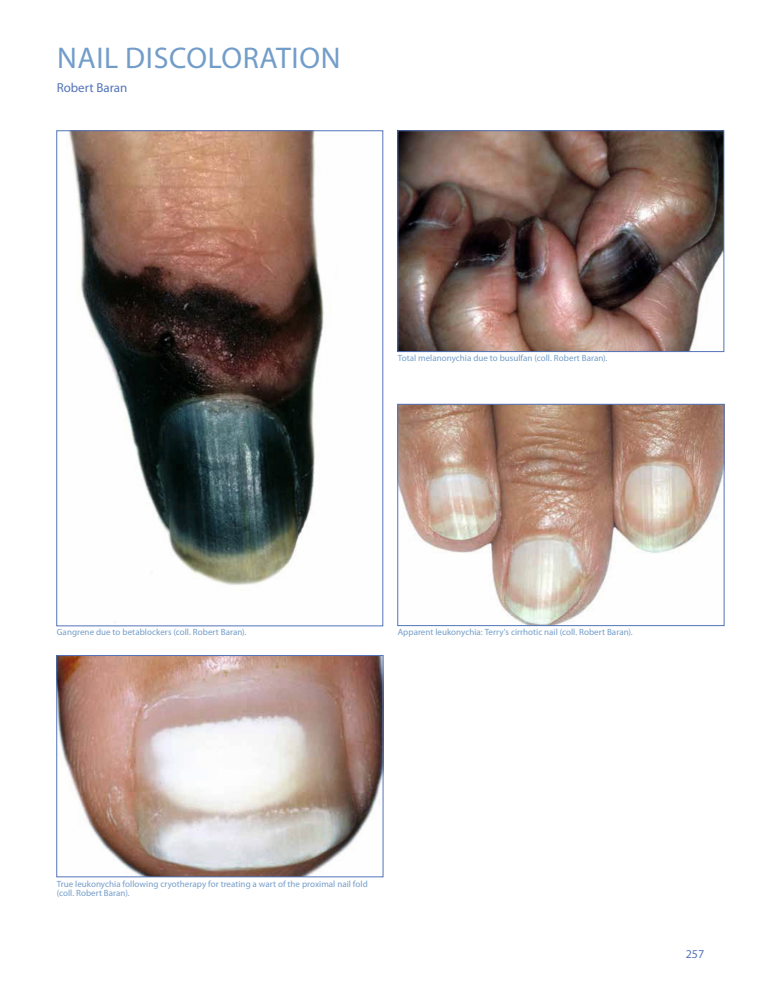
<style>
.page{position:relative;width:766px;height:993px;background:#fff}
.page>*{position:absolute;margin:0;border:0;box-sizing:border-box;transform-origin:0 0}
.t1{font:30px "Hvcfsx Hrngbv Drwnmx Crrtbk Svxbvd Hsfjgy Myriad Pro";letter-spacing:.02em;color:#739dc9}
.t2{font:13px "Hvcfsx Hrngbv Drwnmx Crrtbk Svxbvd Hsfjgy Myriad Pro";color:#5374ba}
.t3{font:12px "Hvcfsx Hrngbv Drwnmx Crrtbk Svxbvd Hsfjgy Myriad Pro";color:#5374ba}
.t4{font:9px/9px "Hvcfsx Hrngbv Drwnmx Crrtbk Svxbvd Hsfjgy Myriad Pro";color:#739dc9}
</style>
<div class="page">
<img style="left:399px;top:132px;width:323px;height:218px">
<div style="left:397px;top:130px;width:327px;height:222px;border:1px solid #5374ba"></div>
<img style="left:399px;top:406px;width:323px;height:217px">
<div style="left:397px;top:404px;width:327px;height:221px;border:1px solid #5374ba"></div>
<img style="left:58px;top:657px;width:323px;height:217px">
<div style="left:56px;top:655px;width:327px;height:221px;border:1px solid #5374ba"></div>
<img style="left:69px;top:132px;width:255px;height:453px">
<div style="left:56px;top:130px;width:327px;height:496px;border:1px solid #5374ba"></div>
<h1 class="t1" style="left:57px;top:46px;width:285px">NAIL DISCOLORATION</h1>
<h2 class="t2" style="left:57px;top:83px;width:72px">Robert Baran</h2>
<p class="t4" style="left:397px;top:354px;width:211px">Total melanonychia due to busulfan (coll. Robert Baran).</p>
<p class="t4" style="left:57px;top:627px;width:191px">Gangrene due to betablockers (coll. Robert Baran).</p>
<p class="t4" style="left:397px;top:627px;width:236px">Apparent leukonychia: Terry’s cirrhotic nail (coll. Robert Baran).</p>
<p class="t4" style="left:57px;top:879px;width:312px">True leukonychia following cryotherapy for treating a wart of the proximal nail fold (coll. Robert Baran).</p>
<h3 class="t3" style="left:685px;top:948px;width:20px">257</h3>
</div>
